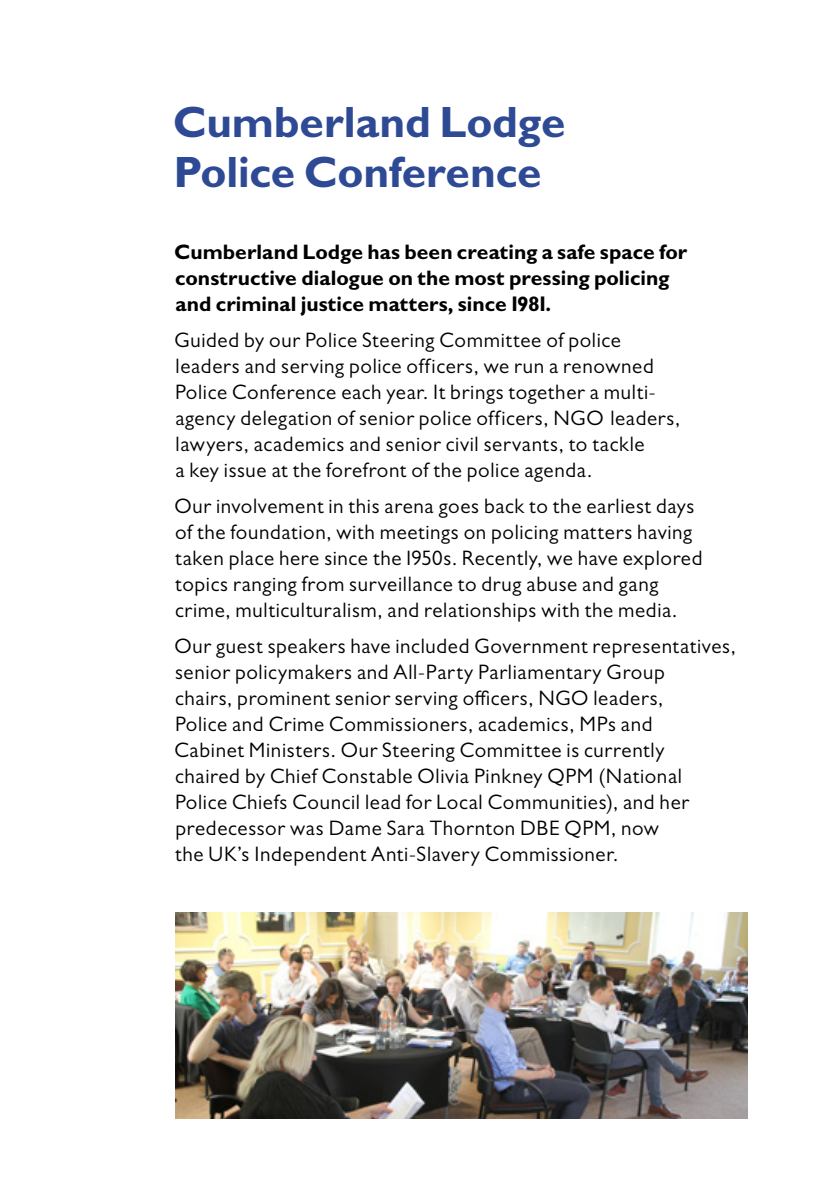
<style>
.page{position:relative;width:840px;height:1191px;background:#fff}
.page>*{position:absolute;margin:0;border:0;box-sizing:border-box;transform-origin:0 0}
.t1{font:700 44px/50px "Gill Sans MT Pro";letter-spacing:-.005em;color:#2e4a95}
.t2{font:21px/26px "Gill Sans MT Pro";letter-spacing:.03em;color:#000}
.t3{font:700 21px/26px "Gill Sans MT Pro";color:#000}
</style>
<div class="page">
<img style="left:176px;top:912px;width:571px;height:207px">
<h1 class="t1" style="left:173px;top:96px;width:394px">Cumberland Lodge<br>Police Conference</h1>
<p class="t3" style="left:174px;top:238px;width:514px">Cumberland Lodge has been creating a safe space for constructive dialogue on the most pressing policing and criminal justice matters, since 1981.</p>
<p class="t2" style="left:174px;top:326px;width:507px">Guided by our Police Steering Committee of police leaders and serving police officers, we run a renowned Police Conference each year. It brings together a multi&shy;agency delegation of senior police officers, NGO leaders, lawyers, academics and senior civil servants, to tackle<br>a key issue at the forefront of the police agenda.</p>
<p class="t2" style="left:174px;top:492px;width:529px">Our involvement in this arena goes back to the earliest days of the foundation, with meetings on policing matters having taken place here since the 1950s. Recently, we have explored topics ranging from surveillance to drug abuse and gang crime, multiculturalism, and relationships with the media.</p>
<p class="t2" style="left:174px;top:632px;width:562px">Our guest speakers have included Government representatives, senior policymakers and All-Party Parliamentary Group<br>chairs, prominent senior serving officers, NGO leaders,<br>Police and Crime Commissioners, academics, MPs and<br>Cabinet Ministers. Our Steering Committee is currently<br>chaired by Chief Constable Olivia Pinkney QPM (National Police Chiefs Council lead for Local Communities), and her predecessor was Dame Sara Thornton DBE QPM, now<br>the UK’s Independent Anti-Slavery Commissioner.</p>
</div>
